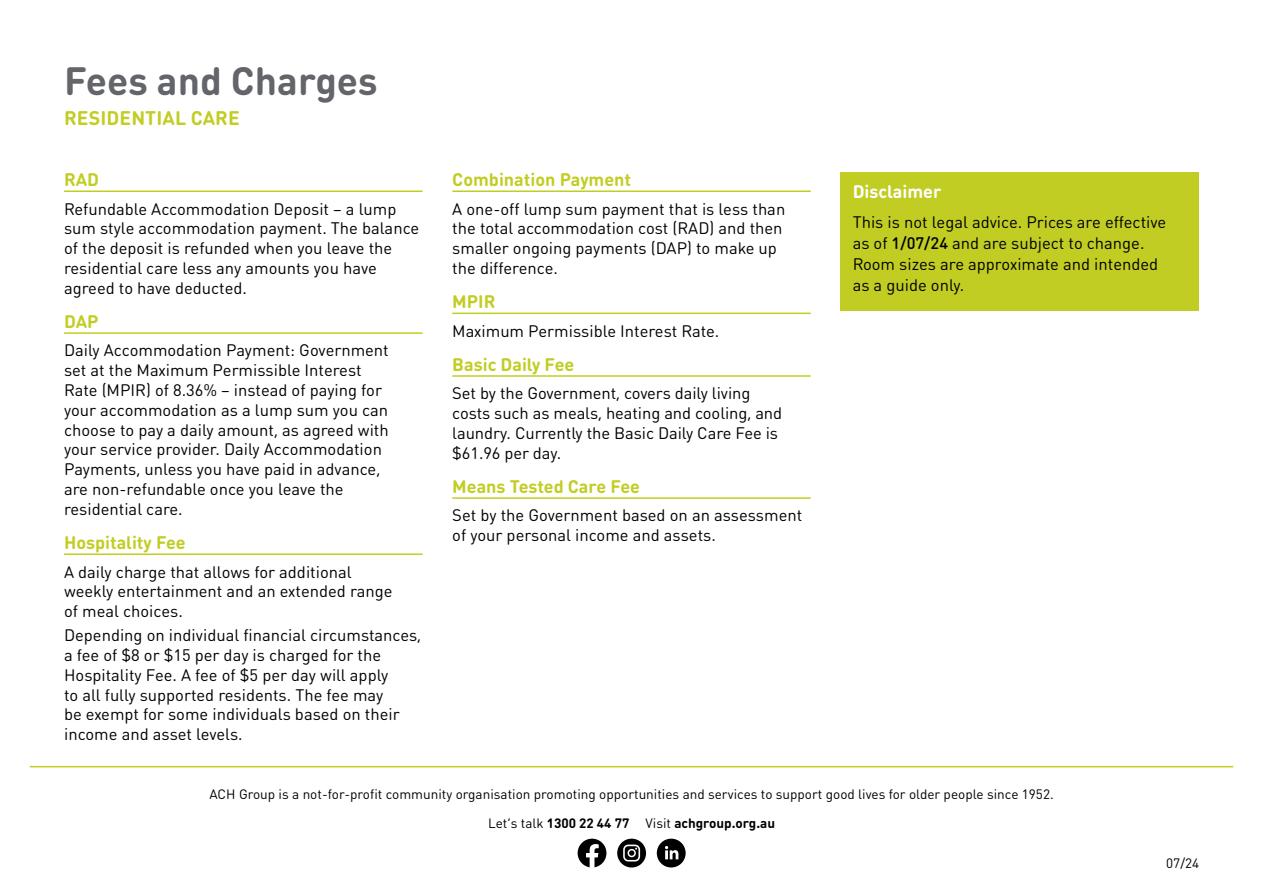
<style>
.page{position:relative;width:1263px;height:893px;background:#fff}
.page>*{position:absolute;margin:0;border:0;box-sizing:border-box;transform-origin:0 0}
.t1{font:700 39px "DIN Round OT";color:#63656a}
.t2{font:700 19.5px "DIN Round OT";letter-spacing:.005em;color:#c2cd23}
.t3{font:700 18px "DIN Round OT";color:#c2cd23}
.t4{font:700 18px "DIN Round OT";color:#fff}
.t5{font:16.5px/19.8px "DIN Round OT";color:#000}
.t6{font:13.5px "DIN Round OT";color:#000}
.t7{font:700 13.5px "DIN Round OT";color:#000}
.s1{font-weight:500}
.s2{font-weight:400}
</style>
<div class="page">
<div style="left:840px;top:172px;width:359px;height:139px;background:#c2cd23"></div>
<hr style="left:64px;top:190px;width:359px;height:2px;background:#c2cd23">
<hr style="left:64px;top:332px;width:359px;height:2px;background:#c2cd23">
<hr style="left:64px;top:553px;width:359px;height:2px;background:#c2cd23">
<hr style="left:452px;top:190px;width:359px;height:2px;background:#c2cd23">
<hr style="left:452px;top:313px;width:359px;height:1px;background:#c2cd23">
<hr style="left:452px;top:375px;width:359px;height:2px;background:#c2cd23">
<hr style="left:452px;top:497px;width:359px;height:2px;background:#c2cd23">
<hr style="left:30px;top:766px;width:1203px;height:1px;background:#c2cd23">
<div style="left:617px;top:839px;width:29px;height:28px;background:#000;border-radius:50%"></div>
<svg style="left:623px;top:845px;width:17px;height:16px"></svg>
<svg style="left:578px;top:839px;width:28px;height:28px"></svg>
<div style="left:657px;top:839px;width:29px;height:28px;background:#000;border-radius:50%"></div>
<svg style="left:665px;top:846px;width:13px;height:13px"></svg>
<h1 class="t1" style="left:64px;top:55px;width:315px">Fees and Charges</h1>
<p class="t2" style="left:64px;top:106px;width:177px">RESIDENTIAL CARE</p>
<p class="t3" style="left:64px;top:168px;width:37px">RAD</p>
<p class="t5" style="left:64px;top:198px;width:357px">Refundable Accommodation Deposit – a lump sum style accommodation payment. The balance of the deposit is refunded when you leave the residential care less any amounts you have agreed to have deducted.</p>
<p class="t3" style="left:64px;top:310px;width:36px">DAP</p>
<p class="t5" style="left:64px;top:340px;width:326px">Daily Accommodation Payment: Government set at the Maximum Permissible Interest Rate (MPIR) of 8.36% – instead of paying for your accommodation as a lump sum you can choose to pay a daily amount, as agreed with your service provider. Daily Accommodation Payments, unless you have paid in advance, are non-refundable once you leave the residential care.</p>
<p class="t3" style="left:64px;top:531px;width:123px">Hospitality Fee</p>
<p class="t5" style="left:64px;top:561px;width:330px">A daily charge that allows for additional weekly entertainment and an extended range of meal choices.</p>
<p class="t5" style="left:64px;top:625px;width:359px">Depending on individual financial circumstances, a fee of $8 or $15 per day is charged for the Hospitality Fee. A fee of $5 per day will apply<br>to all fully supported residents. The fee may<br>be exempt for some individuals based on their income and asset levels.</p>
<p class="t3" style="left:452px;top:168px;width:180px">Combination Payment</p>
<p class="t5" style="left:452px;top:198px;width:334px">A one-off lump sum payment that is less than the total accommodation cost (RAD) and then smaller ongoing payments (DAP) to make up the difference.</p>
<p class="t3" style="left:452px;top:290px;width:45px">MPIR</p>
<p class="t5" style="left:452px;top:321px;width:269px">Maximum Permissible Interest Rate.</p>
<p class="t3" style="left:452px;top:353px;width:123px">Basic Daily Fee</p>
<p class="t5" style="left:452px;top:383px;width:331px">Set by the Government, covers daily living costs such as meals, heating and cooling, and laundry. Currently the Basic Daily Care Fee is $61.96 per day.</p>
<p class="t3" style="left:452px;top:475px;width:189px">Means Tested Care Fee</p>
<p class="t5" style="left:452px;top:505px;width:351px">Set by the Government based on an assessment of your personal income and assets.</p>
<p class="t4" style="left:853px;top:180px;width:90px">Disclaimer</p>
<p class="t5" style="left:853px;top:211px;width:315px;line-height:21px">This is not legal advice. Prices are effective as of <span class="s1">1/07/24</span> and are subject to change.<br>Room sizes are approximate and intended as a guide only.</p>
<p class="t6" style="left:209px;top:786px;width:846px">ACH Group is a not-for-profit community organisation promoting opportunities and services to support good lives for older people since 1952.</p>
<p class="t7" style="left:488px;top:814px;width:288px"><span class="s2">Let’s talk</span> 1300 22 44 77 <span class="s2">Visit</span> achgroup.org.au</p>
<p class="t6" style="left:1166px;top:854px;width:34px">07/24</p>
</div>
